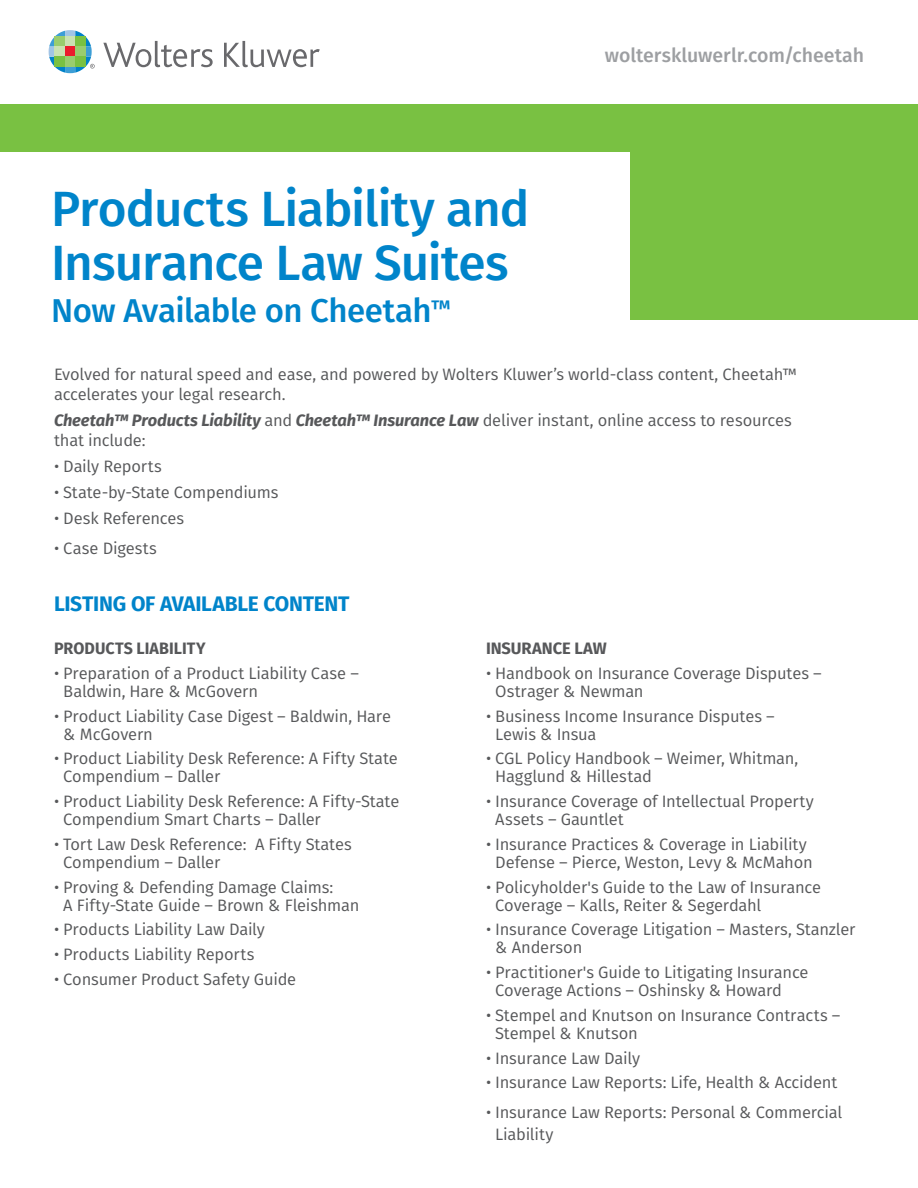
<style>
.page{position:relative;width:918px;height:1188px;background:#fff}
.page>*{position:absolute;margin:0;border:0;box-sizing:border-box;transform-origin:0 0}
.t1{font:500 49.5px/54px "Fira Sans";letter-spacing:-.02em;color:#0084ca}
.t2{font:500 33px "Fira Sans";letter-spacing:-.015em;color:#0084ca}
.BOLD{font:700 21px "Fira Sans";letter-spacing:-.01em;color:#0084ca}
.t3{font:500 19.5px "Fira Sans";color:#9d9fa2}
.BOLD-2{font:16.5px/18px "Fira Sans";letter-spacing:-.01em;color:#57585a}
.BOLD-3{font:700 16.5px "Fira Sans";color:#57585a}
.s1{font-weight:700;font-style:italic}
</style>
<div class="page">
<div style="left:0;top:104px;width:918px;height:47px;background:#79c142"></div>
<div style="left:630px;top:134px;width:288px;height:186px;background:#79c142"></div>
<svg style="left:103px;top:41px;width:110px;height:26px"></svg>
<svg style="left:224px;top:41px;width:96px;height:26px"></svg>
<svg style="left:49px;top:30px;width:46px;height:43px"></svg>
<p class="t1" style="left:51px;top:179px;width:480px">Products Liability and<br>Insurance Law Suites</p>
<p class="t2" style="left:51px;top:284px;width:401px">Now Available on Cheetah<sup>™</sup></p>
<p class="t3" style="left:605px;top:39px;width:261px">wolterskluwerlr.com/cheetah</p>
<p class="BOLD-2" style="left:54px;top:365px;width:744px;line-height:19.5px">Evolved for natural speed and ease, and powered by Wolters Kluwer’s world-class content, Cheetah™ accelerates your legal research.</p>
<p class="BOLD-2" style="left:54px;top:410px;width:739px;line-height:19.5px"><span class="s1">Cheetah™ Products Liability</span> and <span class="s1">Cheetah™ Insurance Law</span> deliver instant, online access to resources that include:</p>
<p class="BOLD-2" style="left:54px;top:457px;width:109px">• Daily Reports</p>
<p class="BOLD-2" style="left:54px;top:483px;width:226px">• State-by-State Compendiums</p>
<p class="BOLD-2" style="left:54px;top:509px;width:132px">• Desk References</p>
<p class="BOLD-2" style="left:54px;top:539px;width:104px">• Case Digests</p>
<p class="BOLD" style="left:54px;top:586px;width:297px">LISTING OF AVAILABLE CONTENT</p>
<p class="BOLD-3" style="left:54px;top:635px;width:153px">PRODUCTS LIABILITY</p>
<p class="BOLD-2" style="left:63px;top:664px;width:297px;text-indent:-9px">• Preparation of a Product Liability Case –<br>Baldwin, Hare &amp; McGovern</p>
<p class="BOLD-2" style="left:63px;top:707px;width:329px;text-indent:-9px">• Product Liability Case Digest – Baldwin, Hare &amp; McGovern</p>
<p class="BOLD-2" style="left:63px;top:749px;width:336px;text-indent:-9px">• Product Liability Desk Reference: A Fifty State<br>Compendium – Daller</p>
<p class="BOLD-2" style="left:63px;top:792px;width:338px;text-indent:-9px">• Product Liability Desk Reference: A Fifty-State<br>Compendium Smart Charts – Daller</p>
<p class="BOLD-2" style="left:63px;top:835px;width:290px;text-indent:-9px">• Tort Law Desk Reference: A Fifty States<br>Compendium – Daller</p>
<p class="BOLD-2" style="left:63px;top:878px;width:298px;text-indent:-9px">• Proving &amp; Defending Damage Claims:<br>A Fifty-State Guide – Brown &amp; Fleishman</p>
<p class="BOLD-2" style="left:54px;top:920px;width:212px">• Products Liability Law Daily</p>
<p class="BOLD-2" style="left:54px;top:945px;width:202px">• Products Liability Reports</p>
<p class="BOLD-2" style="left:54px;top:970px;width:244px">• Consumer Product Safety Guide</p>
<p class="BOLD-3" style="left:486px;top:635px;width:122px">INSURANCE LAW</p>
<p class="BOLD-2" style="left:495px;top:664px;width:328px;text-indent:-9px">• Handbook on Insurance Coverage Disputes –<br>Ostrager &amp; Newman</p>
<p class="BOLD-2" style="left:495px;top:707px;width:281px;text-indent:-9px">• Business Income Insurance Disputes –<br>Lewis &amp; Insua</p>
<p class="BOLD-2" style="left:495px;top:749px;width:304px;text-indent:-9px">• CGL Policy Handbook – Weimer, Whitman,<br>Hagglund &amp; Hillestad</p>
<p class="BOLD-2" style="left:495px;top:792px;width:320px;text-indent:-9px">• Insurance Coverage of Intellectual Property<br>Assets – Gauntlet</p>
<p class="BOLD-2" style="left:486px;top:835px;width:328px;text-align:center">• Insurance Practices &amp; Coverage in Liability<br>Defense – Pierce, Weston, Levy &amp; McMahon</p>
<p class="BOLD-2" style="left:495px;top:878px;width:327px;text-indent:-9px">• Policyholder's Guide to the Law of Insurance<br>Coverage – Kalls, Reiter &amp; Segerdahl</p>
<p class="BOLD-2" style="left:495px;top:920px;width:362px;text-indent:-9px">• Insurance Coverage Litigation – Masters, Stanzler &amp; Anderson</p>
<p class="BOLD-2" style="left:495px;top:963px;width:315px;text-indent:-9px">• Practitioner's Guide to Litigating Insurance<br>Coverage Actions – Oshinsky &amp; Howard</p>
<p class="BOLD-2" style="left:495px;top:1006px;width:347px;text-indent:-9px">• Stempel and Knutson on Insurance Contracts –<br>Stempel &amp; Knutson</p>
<p class="BOLD-2" style="left:486px;top:1049px;width:156px">• Insurance Law Daily</p>
<p class="BOLD-2" style="left:486px;top:1073px;width:353px">• Insurance Law Reports: Life, Health &amp; Accident</p>
<p class="BOLD-2" style="left:495px;top:1100px;width:349px;line-height:22.5px;text-indent:-9px">• Insurance Law Reports: Personal &amp; Commercial<br>Liability</p>
</div>
